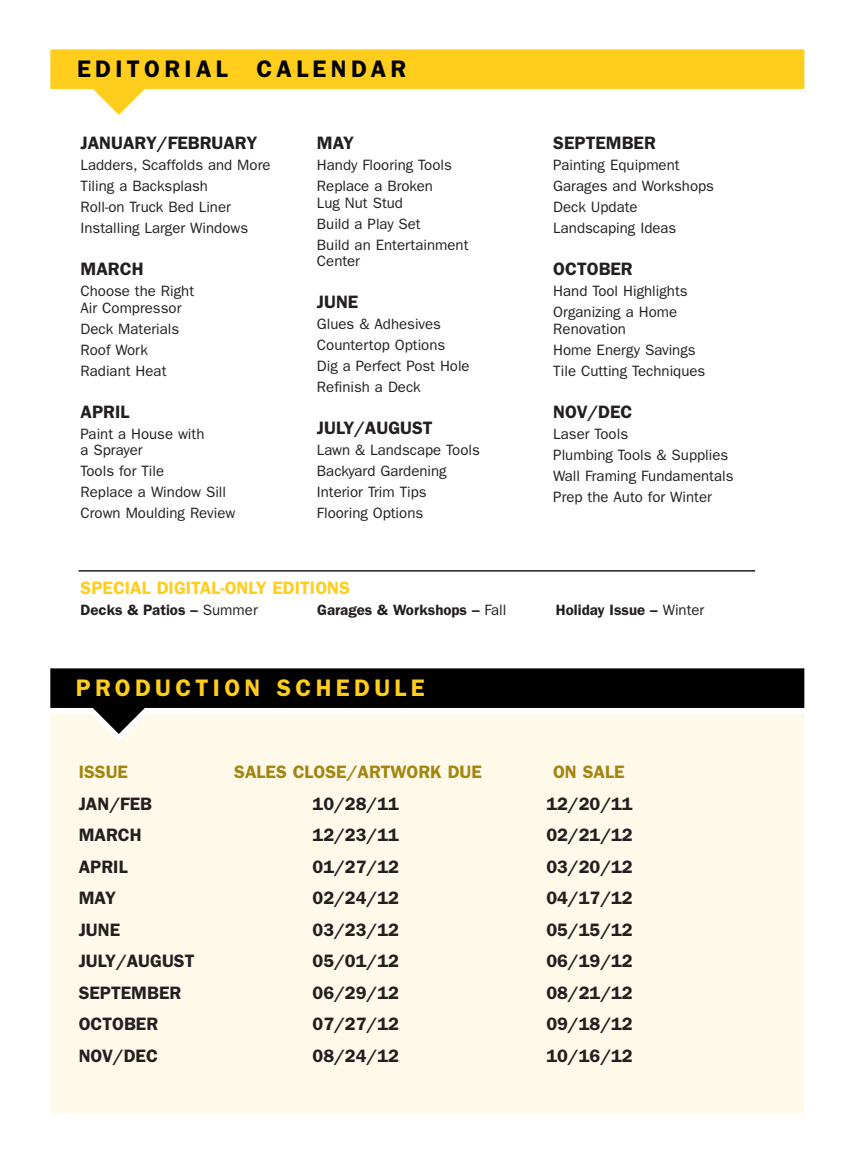
<style>
.page{position:relative;width:864px;height:1175px;background:#fff}
.page>*{position:absolute;margin:0;border:0;box-sizing:border-box;transform-origin:0 0}
.t1{font:600 24px "Franklin Gothic";letter-spacing:.18em;color:#ffcd1c}
.t2{font:600 24px "Franklin Gothic";letter-spacing:.18em;color:#000}
.t3{font:600 18px "Franklin Gothic";color:#231f20}
.t4{font:600 18px "Franklin Gothic";color:#a38510}
.t5{font:600 18px "Franklin Gothic";color:#ffcd1c}
.t6{font:15px/21px "Franklin Gothic";color:#231f20}
.t7{font:600 15px "Franklin Gothic";color:#231f20}
.s1{font-weight:400}
</style>
<div class="page">
<div style="left:50px;top:734px;width:754px;height:379px;background:#fef9e9"></div>
<svg style="left:50px;top:668px;width:754px;height:66px;fill:#000"></svg>
<svg style="left:50px;top:49px;width:754px;height:66px;fill:#ffcd1c"></svg>
<hr style="left:79px;top:570px;width:676px;height:1px;background:#231f20">
<h1 class="t2" style="left:77px;top:60px;width:331px">EDITORIAL CALENDAR</h1>
<p class="t3" style="left:81px;top:137px;width:178px">JANUARY/FEBRUARY</p>
<p class="t6" style="left:81px;top:156px;width:192px">Ladders, Scaffolds and More<br>Tiling a Backsplash<br>Roll-on Truck Bed Liner<br>Installing Larger Windows</p>
<p class="t3" style="left:81px;top:263px;width:64px">MARCH</p>
<p class="t6" style="left:81px;top:284px;width:115px;line-height:16.5px">Choose the Right<br>Air Compressor</p>
<p class="t6" style="left:81px;top:319px;width:100px">Deck Materials<br>Roof Work<br>Radiant Heat</p>
<p class="t3" style="left:81px;top:405px;width:50px">APRIL</p>
<p class="t6" style="left:81px;top:426px;width:125px;line-height:16.5px">Paint a House with a Sprayer</p>
<p class="t6" style="left:81px;top:462px;width:156px">Tools for Tile<br>Replace a Window Sill<br>Crown Moulding Review</p>
<p class="t3" style="left:317px;top:137px;width:39px">MAY</p>
<p class="t6" style="left:317px;top:156px;width:136px">Handy Flooring Tools<br>Replace a Broken</p>
<p class="t6" style="left:317px;top:193px;width:153px">Lug Nut Stud<br>Build a Play Set<br>Build an Entertainment</p>
<p class="t6" style="left:317px;top:252px;width:45px">Center</p>
<p class="t3" style="left:317px;top:296px;width:43px">JUNE</p>
<p class="t6" style="left:317px;top:315px;width:154px">Glues &amp; Adhesives<br>Countertop Options<br>Dig a Perfect Post Hole<br>Refinish a Deck</p>
<p class="t3" style="left:317px;top:422px;width:117px">JULY/AUGUST</p>
<p class="t6" style="left:317px;top:441px;width:164px">Lawn &amp; Landscape Tools<br>Backyard Gardening<br>Interior Trim Tips<br>Flooring Options</p>
<p class="t3" style="left:553px;top:137px;width:104px">SEPTEMBER</p>
<p class="t6" style="left:553px;top:156px;width:162px">Painting Equipment<br>Garages and Workshops<br>Deck Update<br>Landscaping Ideas</p>
<p class="t3" style="left:553px;top:263px;width:81px">OCTOBER</p>
<p class="t6" style="left:553px;top:282px;width:136px">Hand Tool Highlights<br>Organizing a Home</p>
<p class="t6" style="left:553px;top:319px;width:154px">Renovation<br>Home Energy Savings<br>Tile Cutting Techniques</p>
<p class="t3" style="left:553px;top:405px;width:81px">NOV/DEC</p>
<p class="t6" style="left:553px;top:424px;width:182px">Laser Tools<br>Plumbing Tools &amp; Supplies<br>Wall Framing Fundamentals<br>Prep the Auto for Winter</p>
<p class="t5" style="left:81px;top:582px;width:271px">SPECIAL DIGITAL-ONLY EDITIONS</p>
<p class="t7" style="left:81px;top:605px;width:179px">Decks &amp; Patios – <span class="s1">Summer</span></p>
<p class="t7" style="left:317px;top:605px;width:191px">Garages &amp; Workshops – <span class="s1">Fall</span></p>
<p class="t7" style="left:556px;top:605px;width:150px">Holiday Issue – <span class="s1">Winter</span></p>
<h1 class="t1" style="left:76px;top:679px;width:350px">PRODUCTION SCHEDULE</h1>
<p class="t4" style="left:79px;top:766px;width:51px">ISSUE</p>
<p class="t4" style="left:234px;top:766px;width:249px">SALES CLOSE/ARTWORK DUE</p>
<p class="t4" style="left:553px;top:766px;width:73px">ON SALE</p>
<p class="t3" style="left:79px;top:797px;width:75px">JAN/FEB</p>
<p class="t3" style="left:313px;top:797px;width:88px">10/28/11</p>
<p class="t3" style="left:546px;top:797px;width:88px">12/20/11</p>
<p class="t3" style="left:79px;top:829px;width:64px">MARCH</p>
<p class="t3" style="left:313px;top:829px;width:88px">12/23/11</p>
<p class="t3" style="left:546px;top:829px;width:88px">02/21/12</p>
<p class="t3" style="left:79px;top:860px;width:50px">APRIL</p>
<p class="t3" style="left:313px;top:860px;width:88px">01/27/12</p>
<p class="t3" style="left:546px;top:860px;width:88px">03/20/12</p>
<p class="t3" style="left:79px;top:892px;width:39px">MAY</p>
<p class="t3" style="left:313px;top:892px;width:88px">02/24/12</p>
<p class="t3" style="left:546px;top:892px;width:88px">04/17/12</p>
<p class="t3" style="left:79px;top:923px;width:43px">JUNE</p>
<p class="t3" style="left:313px;top:923px;width:88px">03/23/12</p>
<p class="t3" style="left:546px;top:923px;width:88px">05/15/12</p>
<p class="t3" style="left:79px;top:955px;width:117px">JULY/AUGUST</p>
<p class="t3" style="left:313px;top:955px;width:88px">05/01/12</p>
<p class="t3" style="left:546px;top:955px;width:88px">06/19/12</p>
<p class="t3" style="left:79px;top:986px;width:104px">SEPTEMBER</p>
<p class="t3" style="left:313px;top:986px;width:88px">06/29/12</p>
<p class="t3" style="left:546px;top:986px;width:88px">08/21/12</p>
<p class="t3" style="left:79px;top:1018px;width:81px">OCTOBER</p>
<p class="t3" style="left:313px;top:1018px;width:88px">07/27/12</p>
<p class="t3" style="left:546px;top:1018px;width:88px">09/18/12</p>
<p class="t3" style="left:79px;top:1049px;width:81px">NOV/DEC</p>
<p class="t3" style="left:313px;top:1049px;width:88px">08/24/12</p>
<p class="t3" style="left:546px;top:1049px;width:88px">10/16/12</p>
</div>
